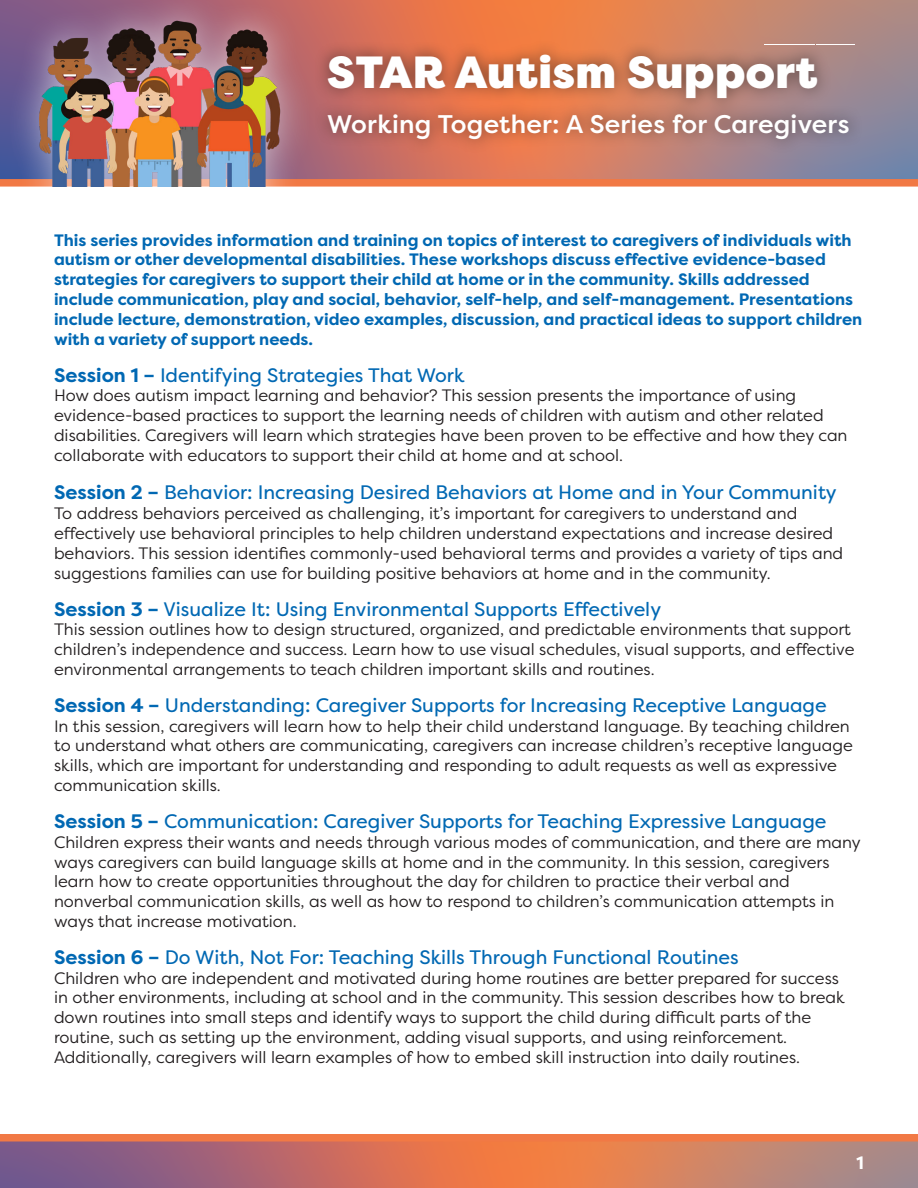
<style>
.page{position:relative;width:918px;height:1188px;background:#fff}
.page>*{position:absolute;margin:0;border:0;box-sizing:border-box;transform-origin:0 0}
.t1{font:900 45px "Filson Pro";letter-spacing:.01em;color:#fff}
.t2{font:500 25.5px "Filson Pro";letter-spacing:.01em;color:#fff}
.t3{font:19.5px "Filson Pro";color:#0168b3}
.t4{font:700 18px "Filson Pro";color:#fff}
.t5{font:16.5px/19.8px "Filson Pro";color:#231f20}
.t6{font:700 16.5px/19.8px "Filson Pro";color:#0168b3}
.s1{font-weight:700}
</style>
<div class="page">
<svg style="left:0;top:1142px;width:918px;height:46px;background:#bd746a"></svg>
<div style="left:0;top:1134px;width:918px;height:8px;background:#f17945"></div>
<svg style="left:0;top:0;width:918px;height:179px;background:#c07e6f"></svg>
<div style="left:314px;top:40px;width:549px;height:114px;background:#231f20;opacity:.58"></div>
<div style="left:0;top:179px;width:918px;height:8px;background:#f17945"></div>
<div style="left:6px;top:0;width:307px;height:187px;background:#fff;opacity:.6"></div>
<img style="left:27px;top:4px;width:266px;height:183px">
<p class="t1" style="left:327px;top:44px;width:492px">STAR Autism Support</p>
<p class="t2" style="left:327px;top:106px;width:524px">Working Together: A Series for Caregivers</p>
<p class="t6" style="left:54px;top:230px;width:810px">This series provides information and training on topics of interest to caregivers of individuals with autism or other developmental disabilities. These workshops discuss effective evidence-based strategies for caregivers to support their child at home or in the community. Skills addressed include communication, play and social, behavior, self-help, and self-management. Presentations include lecture, demonstration, video examples, discussion, and practical ideas to support children with a variety of support needs.</p>
<p class="t3" style="left:54px;top:362px;width:412px"><span class="s1">Session 1 –</span> Identifying Strategies That Work</p>
<p class="t5" style="left:54px;top:385px;width:795px">How does autism impact learning and behavior? This session presents the importance of using evidence-based practices to support the learning needs of children with autism and other related disabilities. Caregivers will learn which strategies have been proven to be effective and how they can collaborate with educators to support their child at home and at school.</p>
<p class="t3" style="left:54px;top:480px;width:784px"><span class="s1">Session 2 –</span> Behavior: Increasing Desired Behaviors at Home and in Your Community</p>
<p class="t5" style="left:54px;top:503px;width:791px">To address behaviors perceived as challenging, it’s important for caregivers to understand and effectively use behavioral principles to help children understand expectations and increase desired behaviors. This session identifies commonly-used behavioral terms and provides a variety of tips and suggestions families can use for building positive behaviors at home and in the community.</p>
<p class="t3" style="left:54px;top:596px;width:609px"><span class="s1">Session 3 –</span> Visualize It: Using Environmental Supports Effectively</p>
<p class="t5" style="left:54px;top:619px;width:802px">This session outlines how to design structured, organized, and predictable environments that support children’s independence and success. Learn how to use visual schedules, visual supports, and effective environmental arrangements to teach children important skills and routines.</p>
<p class="t3" style="left:54px;top:692px;width:774px"><span class="s1">Session 4 –</span> Understanding: Caregiver Supports for Increasing Receptive Language</p>
<p class="t5" style="left:54px;top:716px;width:800px">In this session, caregivers will learn how to help their child understand language. By teaching children to understand what others are communicating, caregivers can increase children’s receptive language skills, which are important for understanding and responding to adult requests as well as expressive communication skills.</p>
<p class="t3" style="left:54px;top:808px;width:774px"><span class="s1">Session 5 –</span> Communication: Caregiver Supports for Teaching Expressive Language</p>
<p class="t5" style="left:54px;top:832px;width:808px">Children express their wants and needs through various modes of communication, and there are many ways caregivers can build language skills at home and in the community. In this session, caregivers learn how to create opportunities throughout the day for children to practice their verbal and nonverbal communication skills, as well as how to respond to children’s communication attempts in ways that increase motivation.</p>
<p class="t3" style="left:54px;top:944px;width:686px"><span class="s1">Session 6 –</span> Do With, Not For: Teaching Skills Through Functional Routines</p>
<p class="t5" style="left:54px;top:968px;width:792px">Children who are independent and motivated during home routines are better prepared for success in other environments, including at school and in the community. This session describes how to break down routines into small steps and identify ways to support the child during difficult parts of the routine, such as setting up the environment, adding visual supports, and using reinforcement.<br>Additionally, caregivers will learn examples of how to embed skill instruction into daily routines.</p>
<p class="t4" style="left:857px;top:1151px;width:9px">1</p>
</div>
